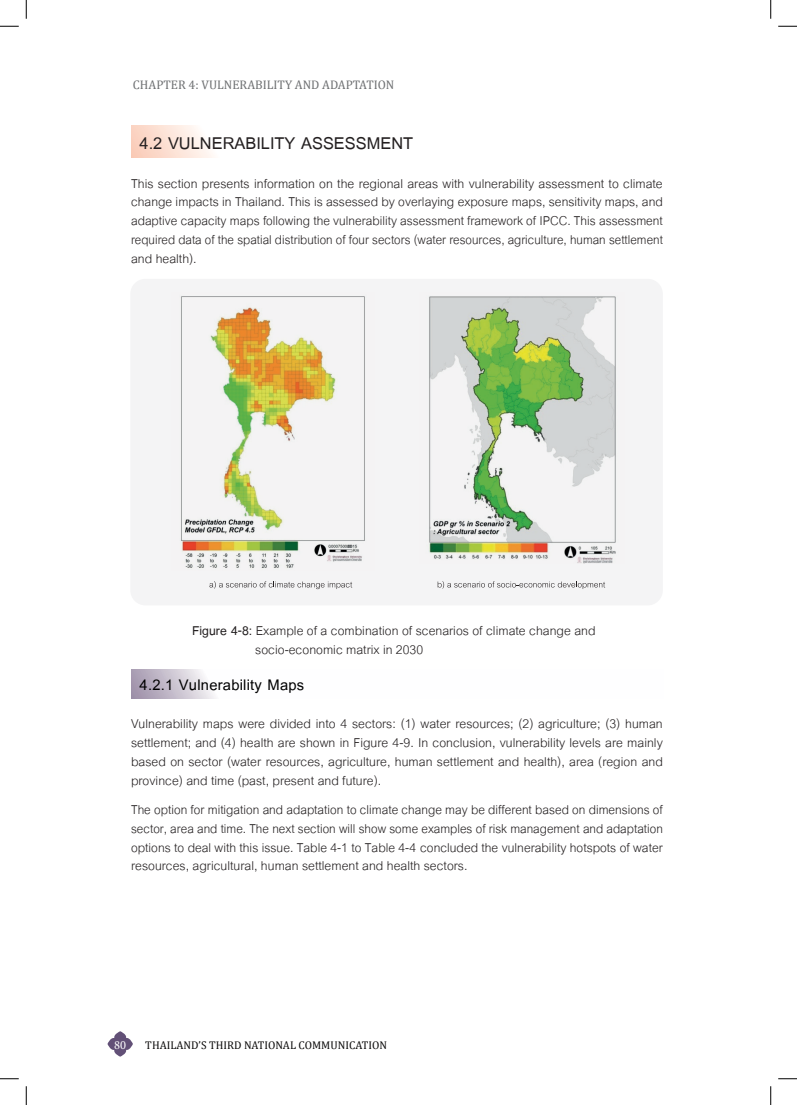
<style>
.page{position:relative;width:797px;height:1105px;background:#fff}
.page>*{position:absolute;margin:0;border:0;box-sizing:border-box;transform-origin:0 0}
.t1{font:700 25px "Cordia UPC";color:#231f20}
.t2{font:700 22.5px "Cordia UPC";letter-spacing:.01em;color:#000}
.t3{font:18.75px/18.8px "Cordia UPC";color:#231f20;text-align:justify}
.t4{font:12.5px "Cambria";color:#6e7072}
.t5{font:12.5px "Minion Pro";color:#fff}
.t6{font:11.25px "Cambria";color:#0c0b0b}
.s1{font-weight:700}
</style>
<div class="page">
<svg style="left:107px;top:1031px;width:26px;height:26px"></svg>
<svg style="left:131px;top:125px;width:81px;height:32px"></svg>
<svg style="left:131px;top:669px;width:84px;height:29px;background:#ccc5d2"></svg>
<div style="left:130px;top:279px;width:532px;height:326px;background:#f4f4f5;border-radius:15px"></div>
<svg style="left:209px;top:581px;width:143px;height:8px"></svg>
<svg style="left:437px;top:581px;width:168px;height:8px"></svg>
<img style="left:181px;top:296px;width:184px;height:272px">
<img style="left:429px;top:296px;width:187px;height:268px">
<svg style="left:0;top:25px;width:19px;height:2px"></svg>
<svg style="left:778px;top:25px;width:19px;height:2px"></svg>
<svg style="left:0;top:1078px;width:19px;height:1px"></svg>
<svg style="left:778px;top:1078px;width:19px;height:1px"></svg>
<svg style="left:25px;top:0;width:2px;height:19px"></svg>
<svg style="left:25px;top:1086px;width:2px;height:19px"></svg>
<svg style="left:770px;top:0;width:1px;height:19px"></svg>
<svg style="left:770px;top:1086px;width:1px;height:19px"></svg>
<p class="t4" style="left:133px;top:77px;width:263px">CHAPTER 4: VULNERABILITY AND ADAPTATION</p>
<h1 class="t1" style="left:140px;top:128px;width:275px">4.2 VULNERABILITY ASSESSMENT</h1>
<p class="t3" style="left:131px;top:173px;width:533px">This section presents information on the regional areas with vulnerability assessment to climate change impacts in Thailand. This is assessed by overlaying exposure maps, sensitivity maps, and adaptive capacity maps following the vulnerability assessment framework of IPCC. This assessment required data of the spatial distribution of four sectors (water resources, agriculture, human settlement and health).</p>
<p class="t3" style="left:255px;top:620px;width:342px;text-indent:-63px"><span class="s1">Figure 4-8:</span> Example of a combination of scenarios of climate change and socio-economic matrix in 2030</p>
<p class="t2" style="left:140px;top:671px;width:166px">4.2.1 Vulnerability Maps</p>
<p class="t3" style="left:131px;top:714px;width:533px">Vulnerability maps were divided into 4 sectors: (1) water resources; (2) agriculture; (3) human settlement; and (4) health are shown in Figure 4-9. In conclusion, vulnerability levels are mainly based on sector (water resources, agriculture, human settlement and health), area (region and province) and time (past, present and future).</p>
<p class="t3" style="left:131px;top:800px;width:533px">The option for mitigation and adaptation to climate change may be different based on dimensions of sector, area and time. The next section will show some examples of risk management and adaptation options to deal with this issue. Table 4-1 to Table 4-4 concluded the vulnerability hotspots of water resources, agricultural, human settlement and health sectors.</p>
<p class="t5" style="left:114px;top:1036px;width:14px">80</p>
<p class="t6" style="left:145px;top:1039px;width:243px">THAILAND’S THIRD NATIONAL COMMUNICATION</p>
</div>
